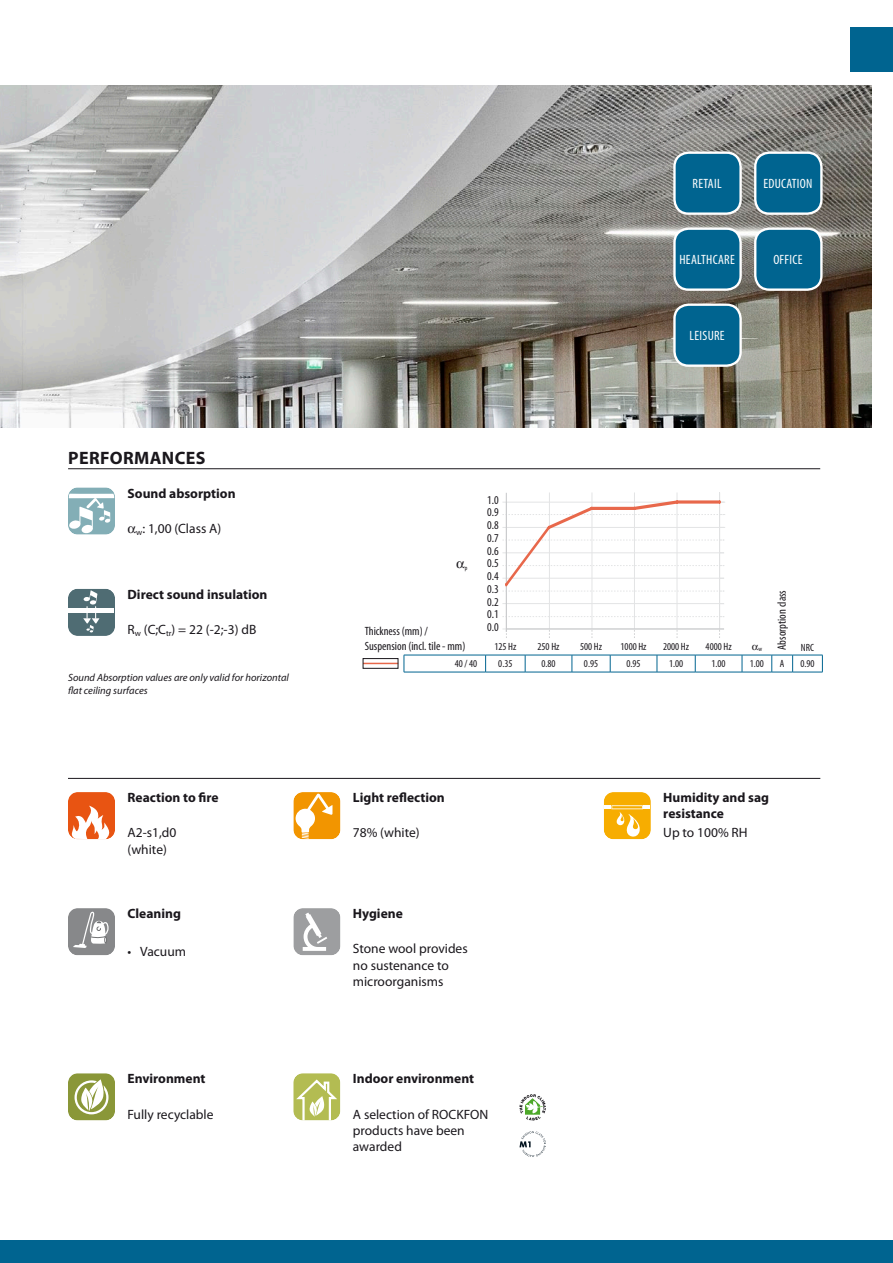
<style>
.page{position:relative;width:893px;height:1263px;background:#fff}
.page>*{position:absolute;margin:0;border:0;box-sizing:border-box;transform-origin:0 0}
.t1{font:127.35px "Chartwell Lines 50";color:#e8684b;scale:.67 1}
.t2{font:700 18px "Myriad Pro";letter-spacing:.02em;color:#1a171c}
.t3{font:13.5px/16.2px "Myriad Pro";color:#1a171c}
.t4{font:700 13.5px/16.2px "Myriad Pro";color:#1a171c}
.t5{font:condensed 13.5px "Myriad Pro";letter-spacing:.02em;color:#fff}
.t6{font:condensed 12px/12.8px "Myriad Pro";color:#1a171c;text-align:justify}
.t7{font:condensed 10.5px "Myriad Pro";color:#1a171c}
.t8{font:italic 10.5px/12.6px "Myriad Pro";color:#1a171c}
.t9{font:condensed 6.45px "Myriad Pro";color:#1a171c}
</style>
<div class="page">
<img style="left:0;top:86px;width:872px;height:341px">
<div style="left:850px;top:28px;width:43px;height:44px;background:#006490"></div>
<div style="left:674px;top:153px;width:67px;height:61px;background:#006490;border-radius:14px"></div>
<div style="left:673px;top:151px;width:69px;height:64px;border:2px solid #fff;border-radius:14px"></div>
<div style="left:755px;top:153px;width:66px;height:61px;background:#006490;border-radius:14px"></div>
<div style="left:754px;top:151px;width:69px;height:64px;border:2px solid #fff;border-radius:14px"></div>
<div style="left:674px;top:229px;width:67px;height:61px;background:#006490;border-radius:14px"></div>
<div style="left:673px;top:227px;width:69px;height:64px;border:2px solid #fff;border-radius:14px"></div>
<div style="left:674px;top:305px;width:67px;height:61px;background:#006490;border-radius:14px"></div>
<div style="left:673px;top:303px;width:69px;height:64px;border:2px solid #fff;border-radius:14px"></div>
<div style="left:755px;top:229px;width:66px;height:61px;background:#006490;border-radius:14px"></div>
<div style="left:754px;top:227px;width:69px;height:64px;border:2px solid #fff;border-radius:14px"></div>
<hr style="left:68px;top:468px;width:752px;height:1px;background:#1a171c">
<svg style="left:68px;top:487px;width:47px;height:48px"></svg>
<svg style="left:68px;top:589px;width:47px;height:47px;background:#657e84"></svg>
<div style="left:69px;top:608px;width:45px;height:5px;background:#fff"></div>
<div style="left:0;top:1240px;width:893px;height:23px;background:#006490"></div>
<hr style="left:68px;top:778px;width:752px;height:1px;background:#1a171c">
<svg style="left:68px;top:792px;width:47px;height:47px"></svg>
<svg style="left:604px;top:792px;width:47px;height:47px;background:#f8bc2f"></svg>
<svg style="left:293px;top:792px;width:47px;height:47px"></svg>
<svg style="left:68px;top:908px;width:47px;height:47px"></svg>
<svg style="left:293px;top:908px;width:47px;height:47px"></svg>
<svg style="left:68px;top:1073px;width:47px;height:47px"></svg>
<svg style="left:293px;top:1073px;width:47px;height:47px"></svg>
<svg style="left:519px;top:1094px;width:27px;height:26px"></svg>
<svg style="left:519px;top:1131px;width:27px;height:26px"></svg>
<hr style="left:404px;top:655px;width:82px;height:1px;background:#006490">
<svg style="left:404px;top:655px;width:1px;height:17px"></svg>
<hr style="left:486px;top:655px;width:39px;height:1px;background:#006490">
<svg style="left:485px;top:655px;width:1px;height:17px"></svg>
<hr style="left:525px;top:655px;width:47px;height:1px;background:#006490">
<svg style="left:525px;top:655px;width:1px;height:17px"></svg>
<hr style="left:572px;top:655px;width:38px;height:1px;background:#006490">
<svg style="left:572px;top:655px;width:1px;height:17px"></svg>
<hr style="left:610px;top:655px;width:47px;height:1px;background:#006490">
<svg style="left:610px;top:655px;width:1px;height:17px"></svg>
<hr style="left:657px;top:655px;width:38px;height:1px;background:#006490">
<svg style="left:657px;top:655px;width:1px;height:17px"></svg>
<hr style="left:695px;top:655px;width:47px;height:1px;background:#006490">
<svg style="left:695px;top:655px;width:1px;height:17px"></svg>
<hr style="left:742px;top:655px;width:30px;height:1px;background:#006490">
<svg style="left:742px;top:655px;width:1px;height:17px"></svg>
<hr style="left:793px;top:655px;width:30px;height:1px;background:#006490">
<svg style="left:822px;top:655px;width:1px;height:17px"></svg>
<hr style="left:404px;top:672px;width:82px;height:1px;background:#006490">
<hr style="left:486px;top:672px;width:39px;height:1px;background:#006490">
<hr style="left:525px;top:672px;width:47px;height:1px;background:#006490">
<hr style="left:572px;top:672px;width:38px;height:1px;background:#006490">
<hr style="left:610px;top:672px;width:47px;height:1px;background:#006490">
<hr style="left:657px;top:672px;width:38px;height:1px;background:#006490">
<hr style="left:695px;top:672px;width:47px;height:1px;background:#006490">
<hr style="left:742px;top:672px;width:30px;height:1px;background:#006490">
<svg style="left:771px;top:655px;width:22px;height:18px"></svg>
<hr style="left:793px;top:672px;width:30px;height:1px;background:#006490">
<hr style="left:363px;top:663px;width:35px;height:1px;background:#e8684b">
<div style="left:363px;top:658px;width:35px;height:10px;border:1px solid #1a171c"></div>
<hr style="left:506px;top:502px;width:218px;height:1px;background:#e3e4e5">
<hr style="left:506px;top:603px;width:218px;height:1px;background:#e3e4e5">
<hr style="left:506px;top:527px;width:218px;height:1px;background:#e3e4e5">
<hr style="left:506px;top:552px;width:218px;height:1px;background:#e3e4e5">
<hr style="left:506px;top:578px;width:218px;height:1px;background:#e3e4e5">
<hr style="left:549px;top:493px;width:1px;height:136px;background:#e3e4e5">
<hr style="left:592px;top:493px;width:1px;height:136px;background:#e3e4e5">
<hr style="left:634px;top:493px;width:1px;height:136px;background:#e3e4e5">
<hr style="left:677px;top:493px;width:1px;height:136px;background:#e3e4e5">
<hr style="left:719px;top:493px;width:1px;height:136px;background:#e3e4e5">
<svg style="left:502px;top:616px;width:222px;height:1px"></svg>
<svg style="left:503px;top:591px;width:221px;height:1px"></svg>
<svg style="left:502px;top:565px;width:222px;height:1px"></svg>
<svg style="left:503px;top:540px;width:221px;height:1px"></svg>
<svg style="left:502px;top:514px;width:223px;height:1px"></svg>
<hr style="left:506px;top:493px;width:1px;height:139px;background:#c6c7c9">
<hr style="left:506px;top:629px;width:218px;height:1px;background:#c6c7c9">
<h2 class="t2" style="left:68px;top:446px;width:139px">PERFORMANCES</h2>
<p class="t4" style="left:128px;top:484px;width:110px">Sound absorption</p>
<p class="t3" style="left:136px;top:520px;width:87px"><sub>w</sub>: 1,00 (Class A)</p>
<p class="t4" style="left:128px;top:586px;width:141px">Direct sound insulation</p>
<p class="t3" style="left:128px;top:621px;width:130px">R<sub>w</sub> (C;C<sub>tr</sub>) = 22 (-2;-3) dB</p>
<p class="t8" style="left:68px;top:671px;width:222px">Sound Absorption values are only valid for horizontal flat ceiling surfaces</p>
<p class="t4" style="left:128px;top:789px;width:93px">Reaction to fire</p>
<p class="t3" style="left:128px;top:824px;width:50px">A2-s1,d0 (white)</p>
<p class="t4" style="left:128px;top:905px;width:55px">Cleaning</p>
<p class="t3" style="left:128px;top:943px;width:60px">• Vacuum</p>
<p class="t4" style="left:128px;top:1070px;width:79px">Environment</p>
<p class="t3" style="left:128px;top:1106px;width:88px">Fully recyclable</p>
<p class="t5" style="left:693px;top:176px;width:31px">RETAIL</p>
<p class="t5" style="left:763px;top:176px;width:51px">EDUCATION</p>
<p class="t5" style="left:679px;top:252px;width:57px">HEALTHCARE</p>
<p class="t5" style="left:690px;top:328px;width:37px">LEISURE</p>
<p class="t5" style="left:773px;top:252px;width:31px">OFFICE</p>
<p class="t9" style="left:465px;top:564px;width:4px">p</p>
<p class="t6" style="left:365px;top:624px;width:102px;line-height:14.4px">Thickness (mm) /<br>Suspension (incl. tile - mm)</p>
<p class="t6" style="left:487px;top:493px;width:13px">1.0<br>0.9<br>0.8<br>0.7<br>0.6<br>0.5<br>0.4<br>0.3<br>0.2<br>0.1<br>0.0</p>
<h1 class="t1" style="left:506px;top:500px;width:324px">35+80+95+95+100+100</h1>
<p class="t7" style="left:494px;top:640px;width:23px">125 Hz</p>
<p class="t7" style="left:538px;top:640px;width:23px">250 Hz</p>
<p class="t7" style="left:580px;top:640px;width:23px">500 Hz</p>
<p class="t7" style="left:621px;top:640px;width:27px">1000 Hz</p>
<p class="t7" style="left:663px;top:640px;width:27px">2000 Hz</p>
<p class="t7" style="left:706px;top:640px;width:27px">4000 Hz</p>
<p class="t6" style="left:775px;top:650px;width:61px;rotate:-90deg">Absorption class</p>
<p class="t9" style="left:758px;top:645px;width:5px">w</p>
<p class="t7" style="left:801px;top:641px;width:15px">NRC</p>
<p class="t7" style="left:455px;top:658px;width:24px">40 / 40</p>
<p class="t7" style="left:498px;top:658px;width:16px">0.35</p>
<p class="t7" style="left:541px;top:658px;width:16px">0.80</p>
<p class="t7" style="left:584px;top:658px;width:16px">0.95</p>
<p class="t7" style="left:626px;top:658px;width:16px">0.95</p>
<p class="t7" style="left:669px;top:658px;width:16px">1.00</p>
<p class="t7" style="left:711px;top:658px;width:16px">1.00</p>
<p class="t7" style="left:750px;top:658px;width:16px">1.00</p>
<p class="t7" style="left:780px;top:658px;width:6px">A</p>
<p class="t7" style="left:800px;top:658px;width:16px">0.90</p>
<p class="t4" style="left:353px;top:789px;width:93px">Light reflection</p>
<p class="t3" style="left:353px;top:824px;width:68px">78% (white)</p>
<p class="t4" style="left:663px;top:789px;width:107px">Humidity and sag resistance</p>
<p class="t3" style="left:663px;top:824px;width:86px">Up to 100% RH</p>
<p class="t4" style="left:353px;top:905px;width:51px">Hygiene</p>
<p class="t3" style="left:353px;top:940px;width:116px">Stone wool provides no sustenance to microorganisms</p>
<p class="t4" style="left:353px;top:1070px;width:123px">Indoor environment</p>
<p class="t3" style="left:353px;top:1106px;width:137px">A selection of ROCKFON products have been awarded</p>
</div>
